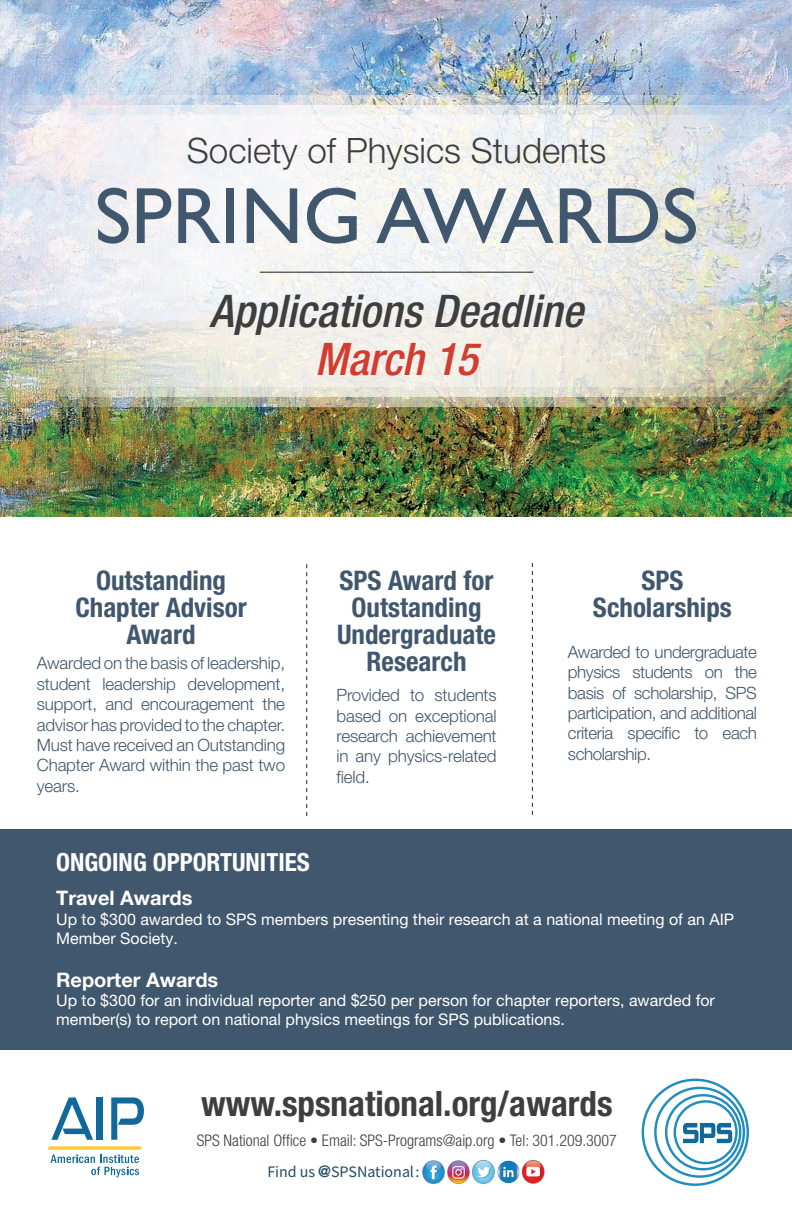
<style>
.page{position:relative;width:792px;height:1224px;background:#fff}
.page>*{position:absolute;margin:0;border:0;box-sizing:border-box;transform-origin:0 0}
.t1{font:80px "Gill Sans";color:#41576d}
.t2{font:italic 500 condensed 45px/48px "Helvetica Neue LT Pro";color:#3e3e3f;text-align:center}
.t3{font:700 condensed 35px "Helvetica Neue LT Pro";color:#3e3e3f}
.t4{font:300 35px "Helvetica Neue LT Pro";color:#3e3e3f}
.t5{font:700 condensed 27px/27px "Helvetica Neue LT Pro";color:#41576d;text-align:center}
.t6{font:700 condensed 25px "Helvetica Neue LT Pro";color:#fff}
.t7{font:700 20px "Helvetica Neue LT Pro";color:#fff}
.t8{font:300 17px/20.4px "Helvetica Neue LT Pro";letter-spacing:-.01em;color:#41576d;text-align:justify}
.t9{font:16px/19.2px "Helvetica Neue LT Pro";color:#fff}
.t10{font:300 condensed 16px "Helvetica Neue LT Pro";color:#3e3e3f}
.t11{font:16px "Source Sans Variable";color:#224c63}
.s1{color:#d33c30}
.s2{font-family:"Helvetica Neue LT Pro";font-weight:700}
</style>
<div class="page">
<div style="left:0;top:829px;width:792px;height:221px;background:#41576d"></div>
<img style="left:0;top:0;width:792px;height:517px">
<svg style="left:0;top:95px;width:792px;height:21px;background:#d3dae3"></svg>
<svg style="left:0;top:116px;width:792px;height:291px"></svg>
<hr style="left:260px;top:272px;width:273px;height:1px;background:#231f20">
<img style="left:422px;top:1159px;width:123px;height:25px">
<svg style="left:51px;top:1098px;width:42px;height:42px"></svg>
<div style="left:97px;top:1097px;width:6px;height:43px;background:#10689b"></div>
<svg style="left:111px;top:1097px;width:33px;height:43px"></svg>
<svg style="left:48px;top:1146px;width:94px;height:31px"></svg>
<svg style="left:641px;top:1078px;width:108px;height:108px"></svg>
<svg style="left:306px;top:564px;width:1px;height:252px"></svg>
<svg style="left:532px;top:563px;width:1px;height:252px"></svg>
<p class="t4" style="left:187px;top:129px;width:421px">Society of Physics Students</p>
<p class="t1" style="left:95px;top:170px;width:605px">SPRING AWARDS</p>
<p class="t2" style="left:210px;top:288px;width:375px">Applications Deadline<br><span class="s1">March 15</span></p>
<p class="t5" style="left:96px;top:567px;width:131px">Outstanding</p>
<p class="t5" style="left:75px;top:594px;width:173px">Chapter Advisor</p>
<p class="t5" style="left:127px;top:621px;width:71px">Award</p>
<p class="t8" style="left:37px;top:653px;width:250px">Awarded on the basis of leadership, student leadership development, support, and encouragement the advisor has provided to the chapter.<br>Must have received an Outstanding Chapter Award within the past two years.</p>
<p class="t5" style="left:340px;top:567px;width:155px">SPS Award for</p>
<p class="t5" style="left:352px;top:594px;width:131px">Outstanding</p>
<p class="t5" style="left:337px;top:621px;width:160px">Undergraduate</p>
<p class="t5" style="left:367px;top:648px;width:101px">Research</p>
<p class="t8" style="left:336px;top:685px;width:162px">Provided to students based on exceptional research achievement in any physics-related field.</p>
<p class="t5" style="left:593px;top:567px;width:140px">SPS<br>Scholarships</p>
<p class="t8" style="left:568px;top:641px;width:191px">Awarded to undergraduate physics students on the basis of scholarship, SPS participation, and additional criteria specific to each scholarship.</p>
<p class="t6" style="left:56px;top:847px;width:255px">ONGOING OPPORTUNITIES</p>
<p class="t7" style="left:56px;top:886px;width:138px">Travel Awards</p>
<p class="t9" style="left:56px;top:909px;width:680px">Up to $300 awarded to SPS members presenting their research at a national meeting of an AIP<br>Member Society.</p>
<p class="t7" style="left:56px;top:968px;width:164px">Reporter Awards</p>
<p class="t9" style="left:56px;top:991px;width:660px">Up to $300 for an individual reporter and $250 per person for chapter reporters, awarded for member(s) to report on national physics meetings for SPS publications.</p>
<p class="t3" style="left:201px;top:1082px;width:413px">www.spsnational.org/awards</p>
<p class="t10" style="left:197px;top:1131px;width:422px">SPS National Office • Email: SPS-Programs@aip.org • Tel: 301.209.3007</p>
<p class="t11" style="left:267px;top:1162px;width:154px">Find us <span class="s2">@</span>SPSNational :</p>
</div>
